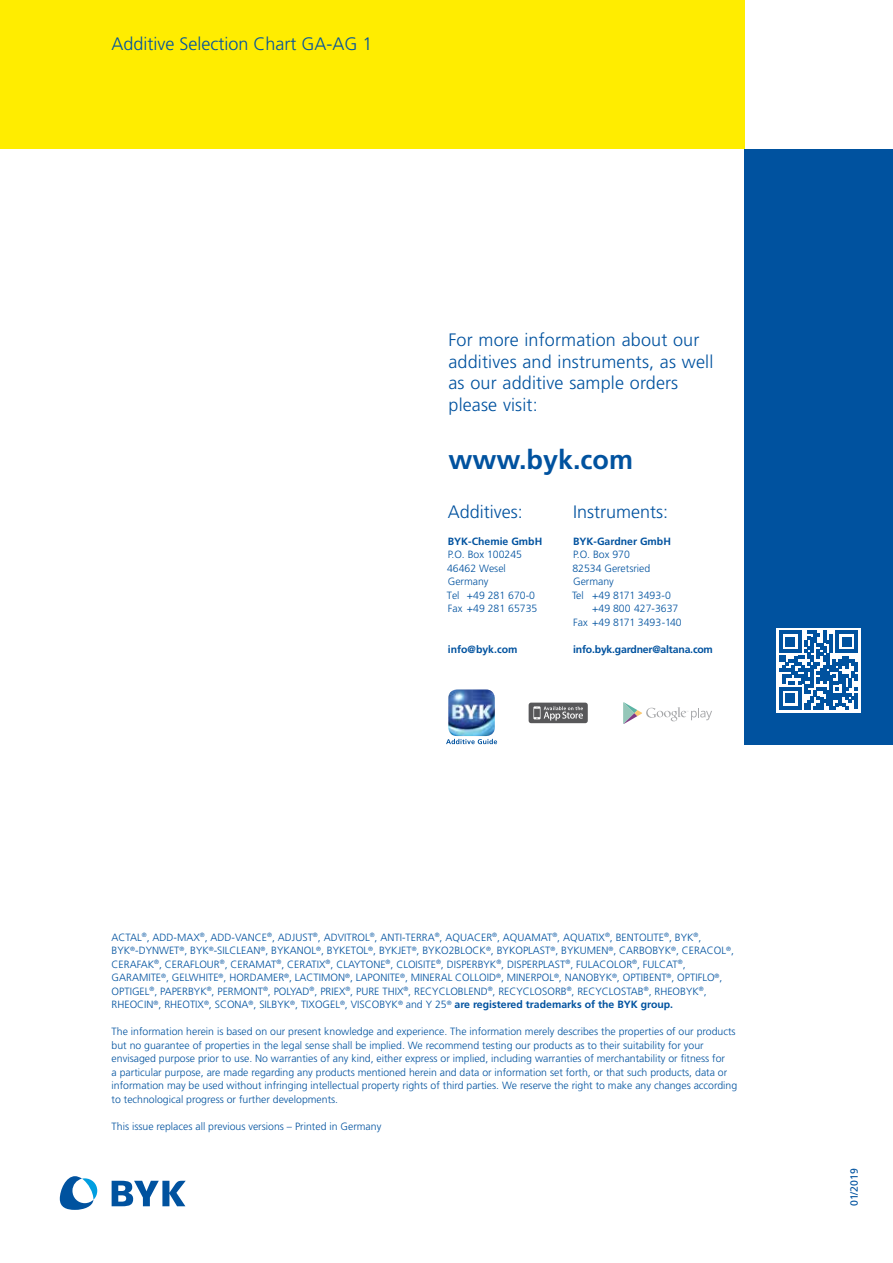
<style>
.page{position:relative;width:893px;height:1263px;background:#fff}
.page>*{position:absolute;margin:0;border:0;box-sizing:border-box;transform-origin:0 0}
.t1{font:700 27px "Frutiger LT";color:#00529f}
.t2{font:300 18px/21.8px "Frutiger LT";letter-spacing:.01em;color:#00529f}
.t3{font:300 10.5px/13.5px "Frutiger LT";color:#00529f}
.t4{font:700 10.5px "Frutiger LT";color:#00529f}
.t5{font:700 10.5px "Frutiger LT";letter-spacing:-.02em;color:#00529f}
.t6{font:10.5px "Frutiger LT";color:#00529f}
.s1{font-weight:700}
</style>
<div class="page">
<div style="left:744px;top:149px;width:149px;height:595px;background:#00529f"></div>
<div style="left:0;top:0;width:744px;height:149px;background:#ffed00"></div>
<svg style="left:623px;top:702px;width:89px;height:22px"></svg>
<svg style="left:529px;top:703px;width:59px;height:20px"></svg>
<svg style="left:446px;top:739px;width:51px;height:5px"></svg>
<img style="left:448px;top:689px;width:47px;height:47px">
<svg style="left:776px;top:628px;width:85px;height:84px"></svg>
<svg style="left:779px;top:631px;width:79px;height:78px"></svg>
<hr style="left:855px;top:693px;width:3px;height:16px;background:#00529f">
<svg style="left:112px;top:1181px;width:74px;height:25px"></svg>
<svg style="left:60px;top:1176px;width:37px;height:34px"></svg>
<h2 class="t2" style="left:112px;top:33px;width:263px">Additive Selection Chart GA-AG 1</h2>
<h2 class="t2" style="left:448px;top:329px;width:266px">For more information about our additives and instruments, as well as our additive sample orders please visit:</h2>
<h1 class="t1" style="left:448px;top:443px;width:186px">www.byk.com</h1>
<h2 class="t2" style="left:448px;top:501px;width:77px">Additives:</h2>
<p class="t4" style="left:448px;top:535px;width:96px">BYK-Chemie GmbH</p>
<p class="t3" style="left:447px;top:548px;width:92px">P.O. Box 100245<br>46462 Wesel<br>Germany<br>Tel +49 281 670-0<br>Fax +49 281 65735</p>
<p class="t4" style="left:448px;top:643px;width:71px">info@byk.com</p>
<h2 class="t2" style="left:573px;top:501px;width:97px">Instruments:</h2>
<p class="t4" style="left:573px;top:535px;width:99px">BYK-Gardner GmbH</p>
<p class="t3" style="left:573px;top:548px;width:58px">P.O. Box 970</p>
<p class="t3" style="left:572px;top:562px;width:79px">82534 Geretsried</p>
<p class="t3" style="left:573px;top:575px;width:42px">Germany</p>
<p class="t3" style="left:572px;top:589px;width:100px">Tel +49 8171 3493-0</p>
<p class="t3" style="left:592px;top:602px;width:88px">+49 800 427-3637</p>
<p class="t3" style="left:573px;top:616px;width:110px">Fax +49 8171 3493-140</p>
<p class="t5" style="left:573px;top:643px;width:141px">info.byk.gardner@altana.com</p>
<p class="t3" style="left:112px;top:930px;width:624px">ACTAL<sup>®</sup>, ADD-MAX<sup>®</sup>, ADD-VANCE<sup>®</sup>, ADJUST<sup>®</sup>, ADVITROL<sup>®</sup>, ANTI-TERRA<sup>®</sup>, AQUACER<sup>®</sup>, AQUAMAT<sup>®</sup>, AQUATIX<sup>®</sup>, BENTOLITE<sup>®</sup>, BYK<sup>®</sup>, BYK<sup>®</sup>-DYNWET<sup>®</sup>, BYK<sup>®</sup>-SILCLEAN<sup>®</sup>, BYKANOL<sup>®</sup>, BYKETOL<sup>®</sup>, BYKJET<sup>®</sup>, BYKO2BLOCK<sup>®</sup>, BYKOPLAST<sup>®</sup>, BYKUMEN<sup>®</sup>, CARBOBYK<sup>®</sup>, CERACOL<sup>®</sup>, CERAFAK<sup>®</sup>, CERAFLOUR<sup>®</sup>, CERAMAT<sup>®</sup>, CERATIX<sup>®</sup>, CLAYTONE<sup>®</sup>, CLOISITE<sup>®</sup>, DISPERBYK<sup>®</sup>, DISPERPLAST<sup>®</sup>, FULACOLOR<sup>®</sup>, FULCAT<sup>®</sup>, GARAMITE<sup>®</sup>, GELWHITE<sup>®</sup>, HORDAMER<sup>®</sup>, LACTIMON<sup>®</sup>, LAPONITE<sup>®</sup>, MINERAL COLLOID<sup>®</sup>, MINERPOL<sup>®</sup>, NANOBYK<sup>®</sup>, OPTIBENT<sup>®</sup>, OPTIFLO<sup>®</sup>, OPTIGEL<sup>®</sup>, PAPERBYK<sup>®</sup>, PERMONT<sup>®</sup>, POLYAD<sup>®</sup>, PRIEX<sup>®</sup>, PURE THIX<sup>®</sup>, RECYCLOBLEND<sup>®</sup>, RECYCLOSORB<sup>®</sup>, RECYCLOSTAB<sup>®</sup>, RHEOBYK<sup>®</sup>, RHEOCIN<sup>®</sup>, RHEOTIX<sup>®</sup>, SCONA<sup>®</sup>, SILBYK<sup>®</sup>, TIXOGEL<sup>®</sup>, VISCOBYK<sup>®</sup> and Y 25<sup>®</sup> <span class="s1">are registered trademarks of the BYK group.</span></p>
<p class="t3" style="left:112px;top:1025px;width:627px">The information herein is based on our present knowledge and experience. The information merely describes the properties of our products but no guarantee of properties in the legal sense shall be implied. We recommend testing our products as to their suitability for your envisaged purpose prior to use. No warranties of any kind, either express or implied, including warranties of merchantability or fitness for<br>a particular purpose, are made regarding any products mentioned herein and data or information set forth, or that such products, data or information may be used without infringing intellectual property rights of third parties. We reserve the right to make any changes according to technological progress or further developments.</p>
<p class="t3" style="left:112px;top:1119px;width:271px">This issue replaces all previous versions – Printed in Germany</p>
<p class="t6" style="left:848px;top:1206px;width:39px;rotate:-90deg">01/2019</p>
</div>
